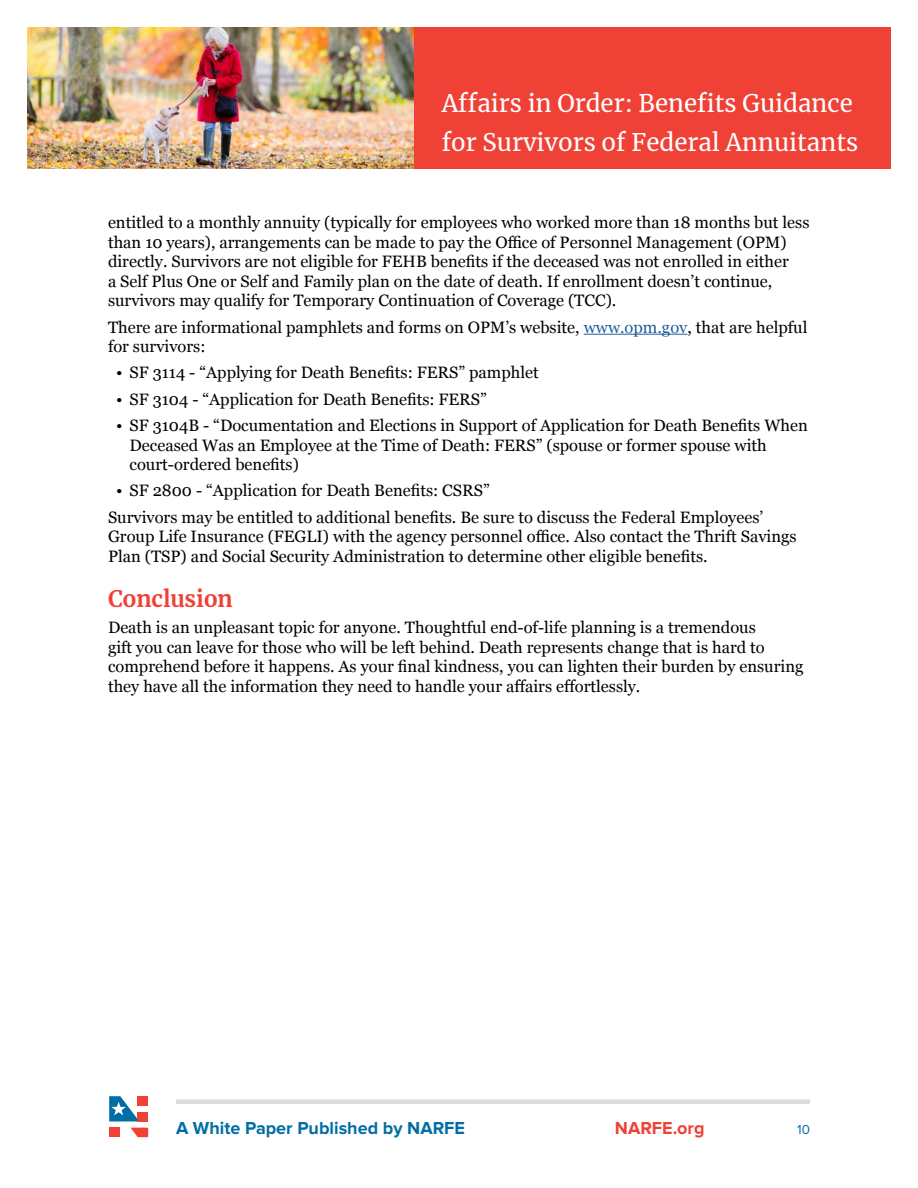
<style>
.page{position:relative;width:918px;height:1188px;background:#fff}
.page>*{position:absolute;margin:0;border:0;box-sizing:border-box;transform-origin:0 0}
.t1{font:24px/39px "Merriweather";color:#fff}
.t2{font:700 22.5px "Merriweather";letter-spacing:-.01em;color:#ef4136}
.t3{font:700 18px "Proxima Nova";color:#006ea4}
.t4{font:700 18px "Proxima Nova";color:#ef4136}
.t5{font:16.5px/19.5px "Georgia";color:#000}
.t6{font:13.5px "Proxima Nova";color:#006ea4}
.s1{color:#215e9e}
</style>
<div class="page">
<div style="left:137px;top:1096px;width:11px;height:10px;background:#ef4136"></div>
<svg style="left:131px;top:1128px;width:17px;height:9px"></svg>
<div style="left:109px;top:1128px;width:11px;height:9px;background:#ef4136"></div>
<div style="left:137px;top:1112px;width:11px;height:9px;background:#ef4136"></div>
<svg style="left:109px;top:1096px;width:28px;height:25px"></svg>
<div style="left:176px;top:1099px;width:634px;height:5px;background:#dfdbd7"></div>
<div style="left:27px;top:27px;width:864px;height:141px;background:#ef4136"></div>
<img style="left:27px;top:27px;width:387px;height:141px">
<hr style="left:584px;top:334px;width:103px;height:1px;background:#215e9e">
<h1 class="t1" style="left:442px;top:83px;width:418px">Affairs in Order: Benefits Guidance for Survivors of Federal Annuitants</h1>
<p class="t5" style="left:108px;top:212px;width:703px">entitled to a monthly annuity (typically for employees who worked more than 18 months but less than 10 years), arrangements can be made to pay the Office of Personnel Management (OPM) directly. Survivors are not eligible for FEHB benefits if the deceased was not enrolled in either<br>a Self Plus One or Self and Family plan on the date of death. If enrollment doesn’t continue, survivors may qualify for Temporary Continuation of Coverage (TCC).</p>
<p class="t5" style="left:108px;top:317px;width:701px">There are informational pamphlets and forms on OPM’s website, <span class="s1">www.opm.gov</span>, that are helpful for survivors:</p>
<p class="t5" style="left:116px;top:362px;width:424px">• SF 3114 - “Applying for Death Benefits: FERS” pamphlet</p>
<p class="t5" style="left:116px;top:389px;width:372px">• SF 3104 - “Application for Death Benefits: FERS”</p>
<p class="t5" style="left:130px;top:415px;width:680px;text-indent:-13px">• SF 3104B - “Documentation and Elections in Support of Application for Death Benefits When<br>Deceased Was an Employee at the Time of Death: FERS” (spouse or former spouse with court-ordered benefits)</p>
<p class="t5" style="left:108px;top:477px;width:657px;line-height:26.2px;text-indent:8px">• SF 2800 - “Application for Death Benefits: CSRS”<br>Survivors may be entitled to additional benefits. Be sure to discuss the Federal Employees’</p>
<p class="t5" style="left:108px;top:526px;width:690px">Group Life Insurance (FEGLI) with the agency personnel office. Also contact the Thrift Savings<br>Plan (TSP) and Social Security Administration to determine other eligible benefits.</p>
<h2 class="t2" style="left:108px;top:583px;width:126px">Conclusion</h2>
<p class="t5" style="left:108px;top:617px;width:697px">Death is an unpleasant topic for anyone. Thoughtful end-of-life planning is a tremendous<br>gift you can leave for those who will be left behind. Death represents change that is hard to comprehend before it happens. As your final kindness, you can lighten their burden by ensuring they have all the information they need to handle your affairs effortlessly.</p>
<p class="t3" style="left:176px;top:1120px;width:291px">A White Paper Published by NARFE</p>
<p class="t4" style="left:615px;top:1120px;width:91px">NARFE.org</p>
<p class="t6" style="left:797px;top:1123px;width:14px">10</p>
</div>
